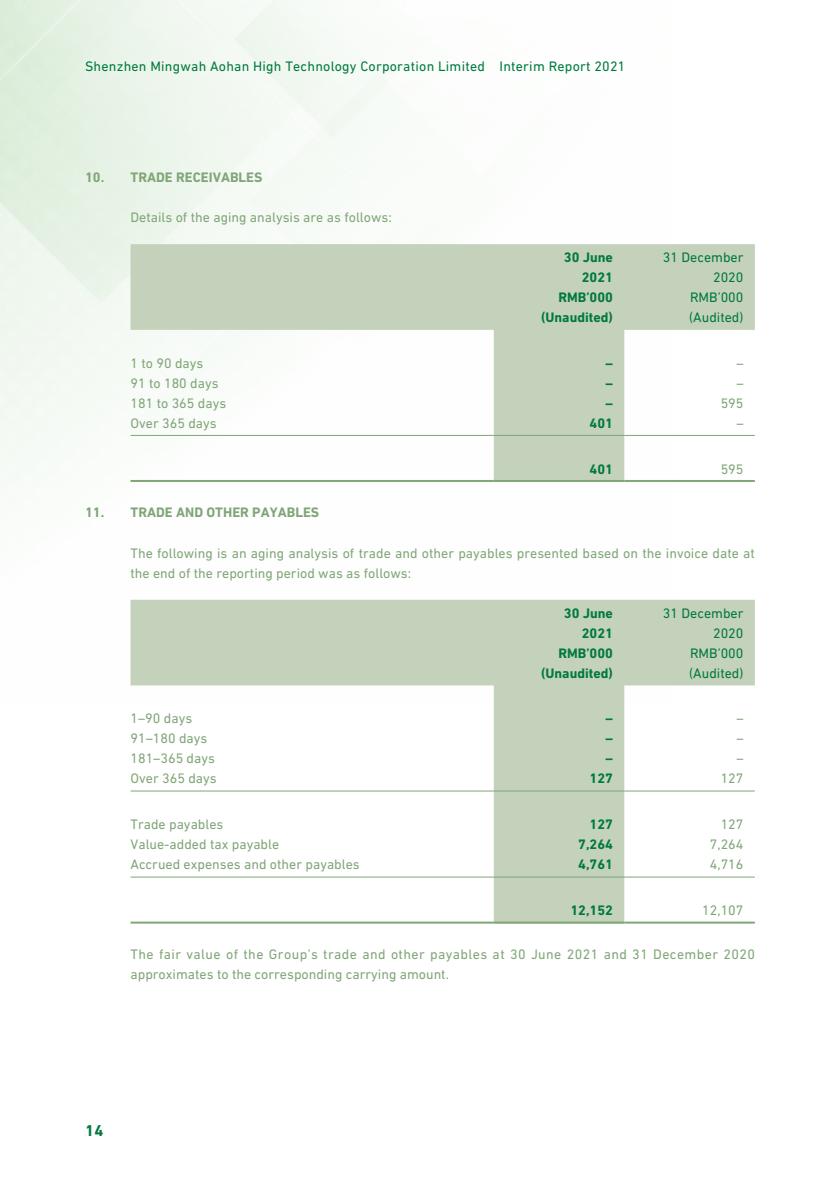
<style>
.page{position:relative;width:840px;height:1191px;background:#fff}
.page>*{position:absolute;margin:0;border:0;box-sizing:border-box;transform-origin:0 0}
.t1{font:700 16px "DIN Next LT Pro";color:#00793e}
.t2{font:14px/20px "DIN Next LT Pro";color:#80a678}
.t3{font:14px/20px "DIN Next LT Pro";letter-spacing:.015em;color:#00793e;text-align:right}
.t4{font:14px/20px "DIN Next LT Pro";letter-spacing:.03em;color:#80a678}
.t5{font:700 14px/20px "DIN Next LT Pro";color:#00793e;text-align:right}
.t6{font:700 14px "DIN Next LT Pro";color:#80a678}
</style>
<div class="page">
<svg style="left:130px;top:244px;width:624px;height:236px"></svg>
<hr style="left:130px;top:435px;width:363px;height:1px;background:#80a678">
<hr style="left:493px;top:435px;width:131px;height:1px;background:#80a678">
<hr style="left:624px;top:435px;width:130px;height:1px;background:#80a678">
<hr style="left:130px;top:480px;width:363px;height:2px;background:#80a678">
<hr style="left:493px;top:480px;width:131px;height:2px;background:#80a678">
<hr style="left:624px;top:480px;width:130px;height:2px;background:#80a678">
<svg style="left:130px;top:600px;width:624px;height:321px"></svg>
<hr style="left:130px;top:790px;width:363px;height:1px;background:#80a678">
<hr style="left:493px;top:790px;width:131px;height:1px;background:#80a678">
<hr style="left:624px;top:790px;width:130px;height:1px;background:#80a678">
<hr style="left:130px;top:876px;width:363px;height:1px;background:#80a678">
<hr style="left:493px;top:876px;width:131px;height:1px;background:#80a678">
<hr style="left:624px;top:876px;width:130px;height:1px;background:#80a678">
<hr style="left:130px;top:921px;width:363px;height:2px;background:#80a678">
<hr style="left:493px;top:921px;width:131px;height:2px;background:#80a678">
<hr style="left:624px;top:921px;width:130px;height:2px;background:#80a678">
<p class="t3" style="left:85px;top:56px;width:541px">Shenzhen Mingwah Aohan High Technology Corporation Limited Interim Report 2021</p>
<p class="t6" style="left:85px;top:169px;width:179px">10. TRADE RECEIVABLES</p>
<p class="t2" style="left:130px;top:207px;width:262px">Details of the aging analysis are as follows:</p>
<p class="t5" style="left:563px;top:247px;width:50px">30 June<br>2021</p>
<p class="t3" style="left:662px;top:247px;width:82px">31 December<br>2020</p>
<p class="t5" style="left:558px;top:287px;width:56px">RMB’000</p>
<p class="t3" style="left:689px;top:287px;width:55px">RMB’000</p>
<p class="t5" style="left:541px;top:307px;width:73px">(Unaudited)</p>
<p class="t3" style="left:689px;top:307px;width:56px">(Audited)</p>
<p class="t2" style="left:130px;top:353px;width:74px">1 to 90 days</p>
<p class="t5" style="left:605px;top:353px;width:9px">–</p>
<p class="t2" style="left:736px;top:353px;width:9px">–</p>
<p class="t2" style="left:130px;top:373px;width:90px">91 to 180 days</p>
<p class="t5" style="left:605px;top:373px;width:9px">–</p>
<p class="t2" style="left:736px;top:373px;width:9px">–</p>
<p class="t2" style="left:130px;top:393px;width:97px">181 to 365 days</p>
<p class="t5" style="left:605px;top:393px;width:9px">–</p>
<p class="t2" style="left:720px;top:393px;width:24px">595</p>
<p class="t2" style="left:130px;top:413px;width:88px">Over 365 days</p>
<p class="t5" style="left:589px;top:413px;width:25px">401</p>
<p class="t2" style="left:736px;top:413px;width:9px">–</p>
<p class="t5" style="left:589px;top:459px;width:25px">401</p>
<p class="t2" style="left:720px;top:459px;width:24px">595</p>
<p class="t6" style="left:85px;top:504px;width:235px">11. TRADE AND OTHER PAYABLES</p>
<p class="t2" style="left:130px;top:542px;width:625px">The following is an aging analysis of trade and other payables presented based on the invoice date at the end of the reporting period was as follows:</p>
<p class="t5" style="left:563px;top:602px;width:50px">30 June<br>2021</p>
<p class="t3" style="left:662px;top:602px;width:82px">31 December<br>2020</p>
<p class="t5" style="left:558px;top:643px;width:56px">RMB’000</p>
<p class="t3" style="left:689px;top:642px;width:55px">RMB’000</p>
<p class="t5" style="left:541px;top:663px;width:73px">(Unaudited)</p>
<p class="t3" style="left:689px;top:662px;width:56px">(Audited)</p>
<p class="t2" style="left:130px;top:708px;width:63px">1–90 days</p>
<p class="t5" style="left:605px;top:708px;width:9px">–</p>
<p class="t2" style="left:736px;top:708px;width:9px">–</p>
<p class="t2" style="left:130px;top:728px;width:78px">91–180 days</p>
<p class="t5" style="left:605px;top:728px;width:9px">–</p>
<p class="t2" style="left:736px;top:728px;width:9px">–</p>
<p class="t2" style="left:130px;top:748px;width:86px">181–365 days</p>
<p class="t5" style="left:605px;top:748px;width:9px">–</p>
<p class="t2" style="left:736px;top:748px;width:9px">–</p>
<p class="t2" style="left:130px;top:768px;width:88px">Over 365 days</p>
<p class="t5" style="left:589px;top:768px;width:25px">127</p>
<p class="t2" style="left:720px;top:768px;width:24px">127</p>
<p class="t2" style="left:130px;top:814px;width:94px">Trade payables</p>
<p class="t5" style="left:589px;top:814px;width:25px">127</p>
<p class="t2" style="left:720px;top:814px;width:24px">127</p>
<p class="t2" style="left:130px;top:834px;width:150px">Value-added tax payable</p>
<p class="t5" style="left:578px;top:834px;width:36px">7,264</p>
<p class="t2" style="left:709px;top:834px;width:35px">7,264</p>
<p class="t2" style="left:130px;top:854px;width:230px">Accrued expenses and other payables</p>
<p class="t5" style="left:578px;top:854px;width:36px">4,761</p>
<p class="t2" style="left:709px;top:854px;width:35px">4,716</p>
<p class="t5" style="left:570px;top:900px;width:44px">12,152</p>
<p class="t2" style="left:702px;top:900px;width:43px">12,107</p>
<p class="t4" style="left:130px;top:944px;width:625px">The fair value of the Group’s trade and other payables at 30 June 2021 and 31 December 2020 approximates to the corresponding carrying amount.</p>
<p class="t1" style="left:85px;top:1121px;width:20px">14</p>
</div>
